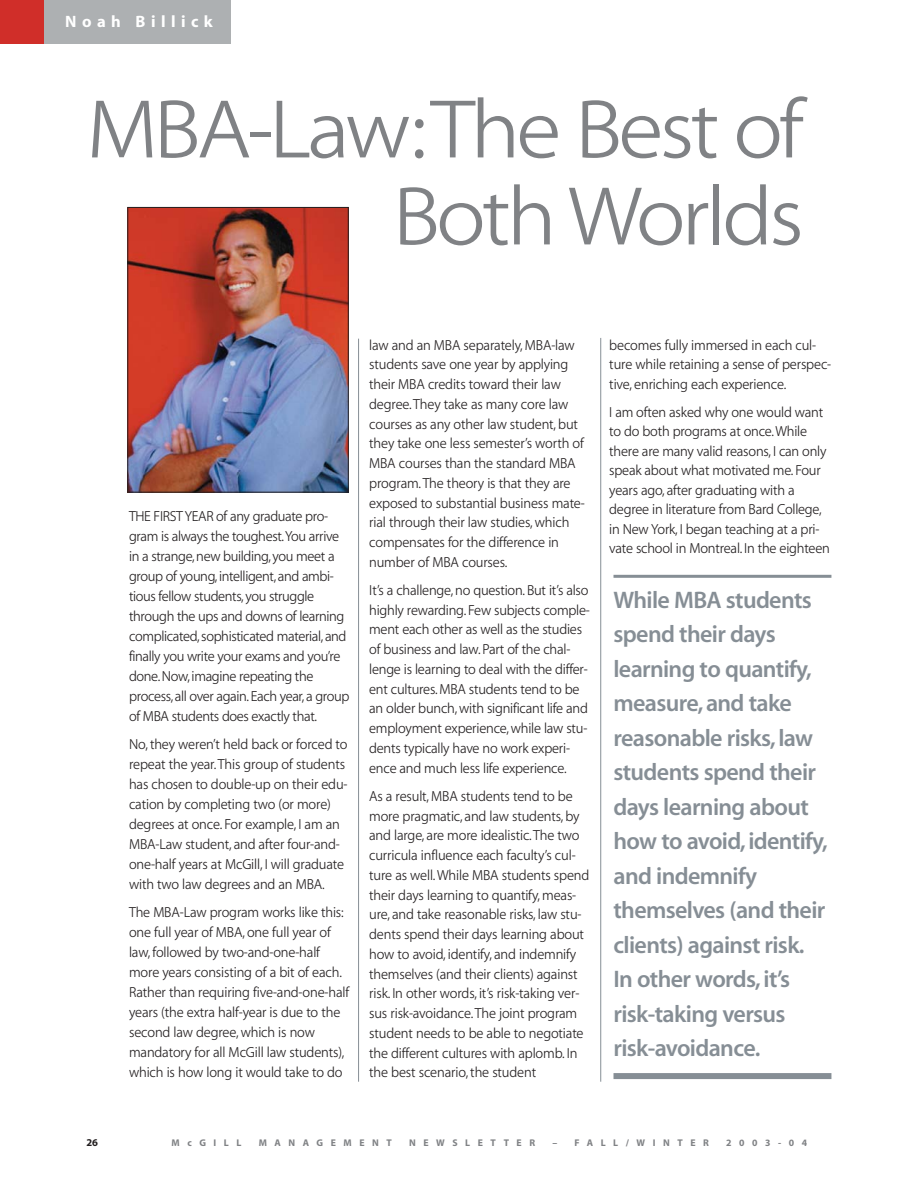
<style>
.page{position:relative;width:918px;height:1188px;background:#fff}
.page>*{position:absolute;margin:0;border:0;box-sizing:border-box;transform-origin:0 0}
.t1{font:84px/87px "Myriad MM 300 680";letter-spacing:-.045em;color:#808285;text-align:right}
.t2{font:24px/34.5px "Myriad MM 565 600";letter-spacing:-.025em;color:#868e95}
.t3{font:16.5px "Myriad MM 700 600";letter-spacing:.335em;color:#fff}
.t4{font:14.7px/19.8px "Myriad MM 300 680";letter-spacing:-.01em;color:#231f20;scale:.9 1}
.t5{font:10.5px "Myriad MM 700 600";color:#231f20}
.t6{font:9.75px "Myriad MM 700 600";letter-spacing:.775em;color:#808285}
</style>
<div class="page">
<div style="left:44px;top:0;width:187px;height:43px;background:#adb0b2"></div>
<div style="left:0;top:0;width:44px;height:43px;background:#d02e29"></div>
<hr style="left:358px;top:339px;width:1px;height:743px;background:#868e95">
<hr style="left:600px;top:338px;width:1px;height:744px;background:#868e95">
<img style="left:130px;top:209px;width:217px;height:281px">
<div style="left:128px;top:207px;width:221px;height:285px;border:1px solid #231f20"></div>
<hr style="left:614px;top:575px;width:217px;height:3px;background:#868e95">
<div style="left:614px;top:1073px;width:217px;height:6px;background:#868e95"></div>
<p class="t3" style="left:65px;top:15px;width:149px">Noah Billick</p>
<h1 class="t1" style="left:87px;top:94px;width:719px">MBA-Law:The Best of<br>Both Worlds</h1>
<p class="t4" style="left:129px;top:507px;width:246px">THE FIRST YEAR of any graduate pro&shy;gram is always the toughest.You arrive in a strange, new building, you meet a group of young, intelligent, and ambi&shy;tious fellow students, you struggle through the ups and downs of learning complicated, sophisticated material, and finally you write your exams and you’re done. Now, imagine repeating the process, all over again. Each year, a group of MBA students does exactly that.</p>
<p class="t4" style="left:129px;top:736px;width:244px">No, they weren’t held back or forced to repeat the year.This group of students has chosen to double-up on their edu&shy;cation by completing two (or more) degrees at once. For example, I am an MBA-Law student, and after four-and&shy;one-half years at McGill, I will graduate with two law degrees and an MBA.</p>
<p class="t4" style="left:129px;top:904px;width:246px">The MBA-Law program works like this: one full year of MBA, one full year of law, followed by two-and-one-half more years consisting of a bit of each.<br>Rather than requiring five-and-one-half years (the extra half-year is due to the second law degree, which is now mandatory for all McGill law students), which is how long it would take to do</p>
<p class="t4" style="left:369px;top:336px;width:241px">law and an MBA separately, MBA-law students save one year by applying their MBA credits toward their law degree.They take as many core law courses as any other law student, but they take one less semester’s worth of MBA courses than the standard MBA program.The theory is that they are exposed to substantial business mate&shy;rial through their law studies, which compensates for the difference in number of MBA courses.</p>
<p class="t4" style="left:369px;top:582px;width:247px">It’s a challenge, no question. But it’s also highly rewarding. Few subjects comple&shy;ment each other as well as the studies of business and law. Part of the chal&shy;lenge is learning to deal with the differ&shy;ent cultures. MBA students tend to be an older bunch, with significant life and employment experience, while law stu&shy;dents typically have no work experi&shy;ence and much less life experience.</p>
<p class="t4" style="left:369px;top:787px;width:246px">As a result, MBA students tend to be more pragmatic, and law students, by and large, are more idealistic.The two curricula influence each faculty’s cul&shy;ture as well. While MBA students spend their days learning to quantify, meas&shy;ure, and take reasonable risks, law stu&shy;dents spend their days learning about how to avoid, identify, and indemnify themselves (and their clients) against risk. In other words, it’s risk-taking ver&shy;sus risk-avoidance.The joint program student needs to be able to negotiate the different cultures with aplomb. In the best scenario, the student</p>
<p class="t4" style="left:609px;top:336px;width:248px">becomes fully immersed in each cul&shy;ture while retaining a sense of perspec&shy;tive, enriching each experience.</p>
<p class="t4" style="left:609px;top:403px;width:247px">I am often asked why one would want to do both programs at once.While there are many valid reasons, I can only speak about what motivated me. Four years ago, after graduating with a degree in literature from Bard College, in New York, I began teaching at a pri&shy;vate school in Montreal. In the eighteen</p>
<p class="t2" style="left:614px;top:585px;width:216px">While MBA students spend their days learning to quantify, measure, and take reasonable risks, law students spend their days learning about how to avoid, identify, and indemnify themselves (and their clients) against risk.<br>In other words, it’s risk-taking versus risk-avoidance.</p>
<p class="t5" style="left:87px;top:1139px;width:13px">26</p>
<p class="t6" style="left:172px;top:1139px;width:71px">McGILL</p>
<p class="t6" style="left:259px;top:1139px;width:135px">MANAGEMENT</p>
<p class="t6" style="left:409px;top:1139px;width:128px">NEWSLETTER</p>
<p class="t6" style="left:552px;top:1139px;width:158px">– FALL/WINTER</p>
<p class="t6" style="left:726px;top:1139px;width:83px">2003-04</p>
</div>
